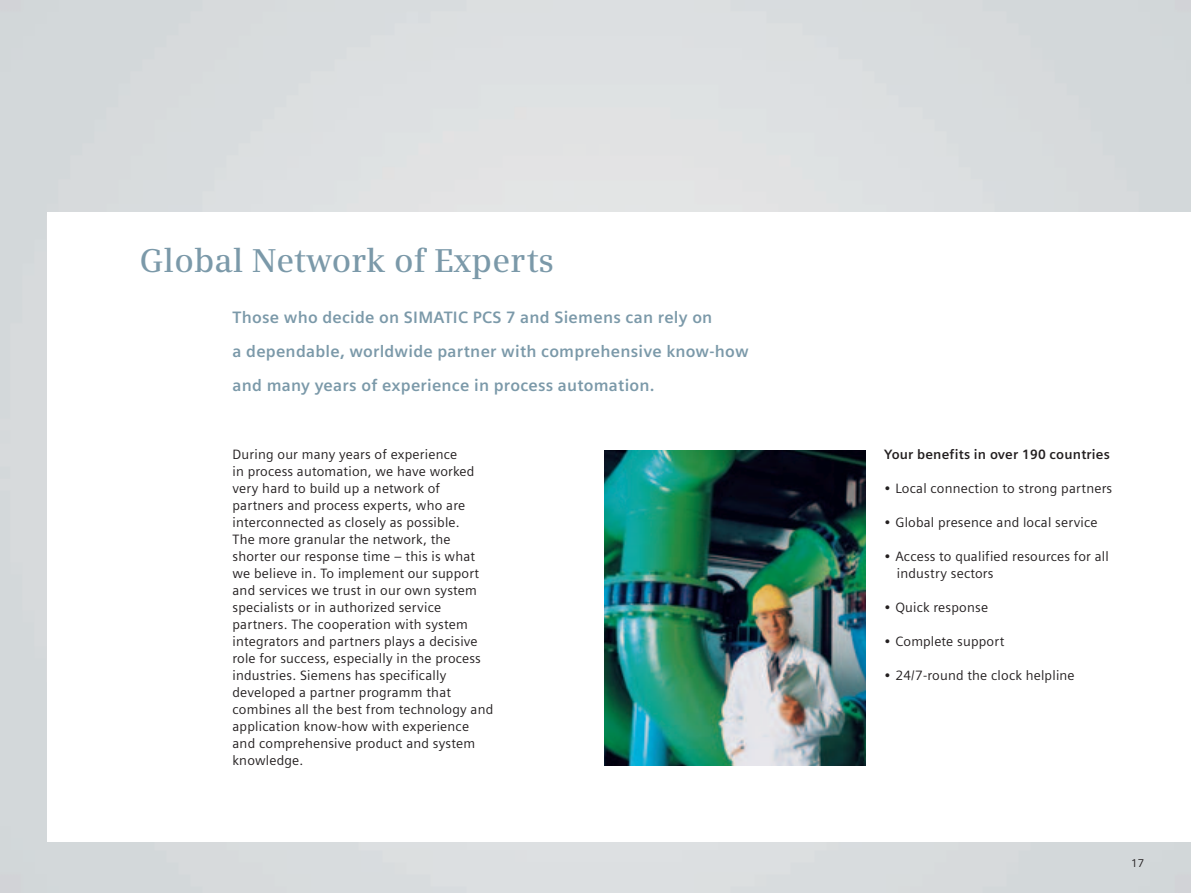
<style>
.page{position:relative;width:1191px;height:893px;background:#fff}
.page>*{position:absolute;margin:0;border:0;box-sizing:border-box;transform-origin:0 0}
.t1{font:600 33px "Siemens Serif OT";letter-spacing:.005em;color:#7b99a9}
.t2{font:700 16.5px/34px "Siemens Sans OT";letter-spacing:.015em;color:#7b99a9}
.t3{font:13.5px/17px "Siemens Sans OT";letter-spacing:.015em;color:#231f20}
.t4{font:700 13.5px "Siemens Sans OT";letter-spacing:.015em;color:#231f20}
.t5{font:11.25px "Siemens Sans OT";color:#231f20}
</style>
<div class="page">
<img style="left:604px;top:451px;width:261px;height:314px">
<h1 class="t1" style="left:140px;top:247px;width:416px">Global Network of Experts</h1>
<p class="t2" style="left:232px;top:302px;width:518px">Those who decide on SIMATIC PCS 7 and Siemens can rely on<br>a dependable, worldwide partner with comprehensive know-how and many years of experience in process automation.</p>
<p class="t3" style="left:232px;top:447px;width:262px">During our many years of experience<br>in process automation, we have worked very hard to build up a network of partners and process experts, who are interconnected as closely as possible.<br>The more granular the network, the shorter our response time – this is what we believe in. To implement our support and services we trust in our own system specialists or in authorized service partners. The cooperation with system integrators and partners plays a decisive role for success, especially in the process industries. Siemens has specifically developed a partner programm that combines all the best from technology and application know-how with experience and comprehensive product and system knowledge.</p>
<p class="t4" style="left:884px;top:449px;width:227px">Your benefits in over 190 countries</p>
<p class="t3" style="left:884px;top:481px;width:230px">• Local connection to strong partners</p>
<p class="t3" style="left:884px;top:515px;width:215px">• Global presence and local service</p>
<p class="t3" style="left:897px;top:549px;width:213px;text-indent:-13px">• Access to qualified resources for all industry sectors</p>
<p class="t3" style="left:884px;top:600px;width:106px">• Quick response</p>
<p class="t3" style="left:884px;top:634px;width:122px">• Complete support</p>
<p class="t3" style="left:884px;top:668px;width:192px">• 24/7-round the clock helpline</p>
<p class="t5" style="left:1131px;top:859px;width:15px">17</p>
</div>
